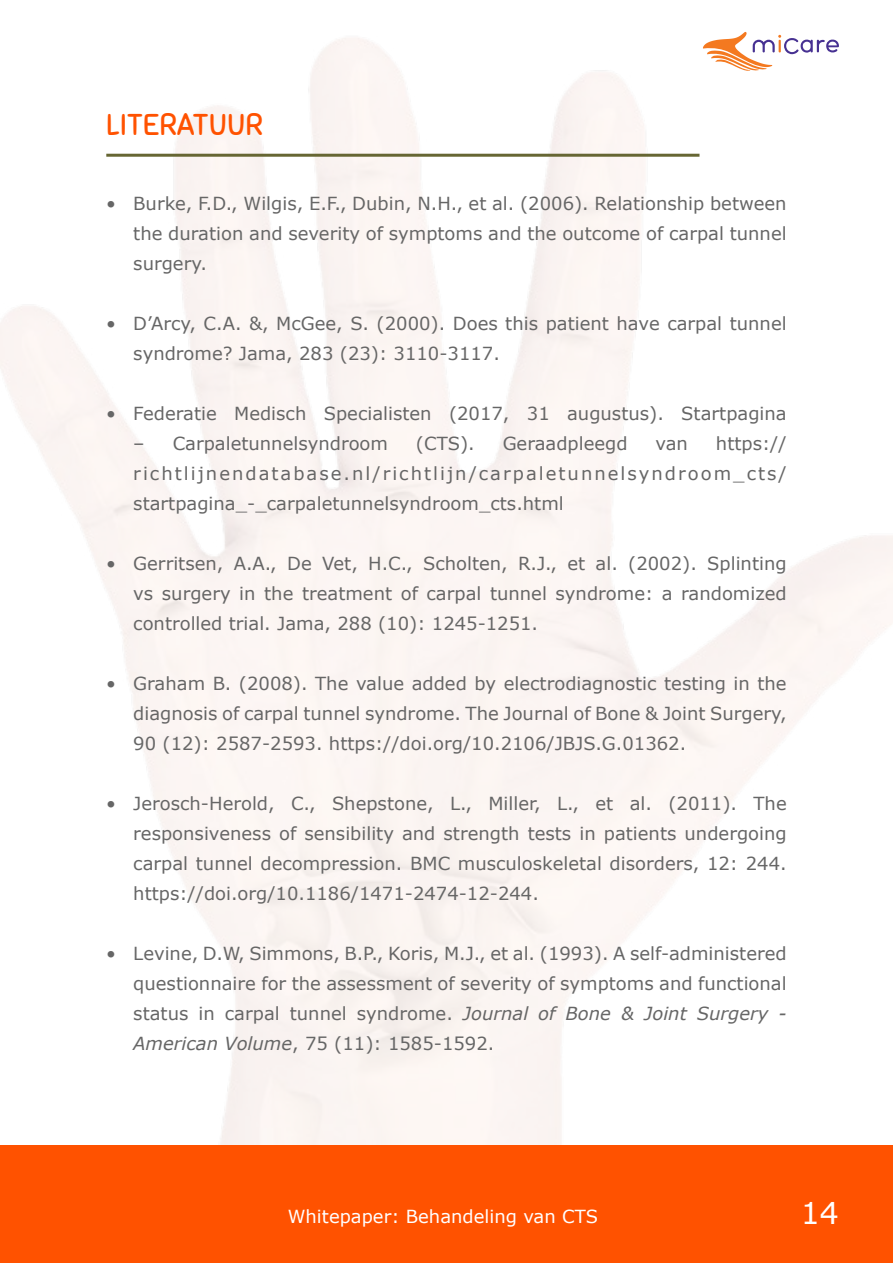
<style>
.page{position:relative;width:893px;height:1263px;background:#fff}
.page>*{position:absolute;margin:0;border:0;box-sizing:border-box;transform-origin:0 0}
.t1{font:30px "Sniglet";color:#ff5200}
.t2{font:30px "Verdana";color:#fff}
.t3{font:18px/30px "Verdana";color:#666;text-align:justify}
.t4{font:18px "Verdana";color:#fff}
.s1{font-style:italic}
</style>
<div class="page">
<div style="left:0;top:1145px;width:893px;height:118px;background:#ff5200"></div>
<img style="left:0;top:31px;width:893px;height:1113px">
<hr style="left:106px;top:154px;width:593px;height:3px;background:#663">
<h1 class="t1" style="left:106px;top:106px;width:158px">LITERATUUR</h1>
<p class="t3" style="left:133px;top:188px;width:655px;text-indent:-27px">• Burke, F.D., Wilgis, E.F., Dubin, N.H., et al. (2006). Relationship between the duration and severity of symptoms and the outcome of carpal tunnel surgery.</p>
<p class="t3" style="left:133px;top:308px;width:655px;text-indent:-27px">• D’Arcy, C.A. &amp;, McGee, S. (2000). Does this patient have carpal tunnel syndrome? Jama, 283 (23): 3110-3117.</p>
<p class="t3" style="left:106px;top:398px;width:682px">• Federatie Medisch Specialisten (2017, 31 augustus). Startpagina</p>
<p class="t3" style="left:133px;top:428px;width:256px">– Carpaletunnelsyndroom</p>
<p class="t3" style="left:416px;top:428px;width:60px">(CTS).</p>
<p class="t3" style="left:503px;top:428px;width:126px">Geraadpleegd</p>
<p class="t3" style="left:655px;top:428px;width:34px">van</p>
<p class="t3" style="left:133px;top:428px;width:655px;text-indent:583px">https:// richtlijnendatabase.nl/richtlijn/carpaletunnelsyndroom_cts/ startpagina_-_carpaletunnelsyndroom_cts.html</p>
<p class="t3" style="left:133px;top:548px;width:655px;text-indent:-27px">• Gerritsen, A.A., De Vet, H.C., Scholten, R.J., et al. (2002). Splinting vs surgery in the treatment of carpal tunnel syndrome: a randomized controlled trial. Jama, 288 (10): 1245-1251.</p>
<p class="t3" style="left:133px;top:668px;width:655px;text-indent:-27px">• Graham B. (2008). The value added by electrodiagnostic testing in the diagnosis of carpal tunnel syndrome. The Journal of Bone &amp; Joint Surgery, 90 (12): 2587-2593. https://doi.org/10.2106/JBJS.G.01362.</p>
<p class="t3" style="left:133px;top:788px;width:655px;text-indent:-27px">• Jerosch-Herold, C., Shepstone, L., Miller, L., et al. (2011). The responsiveness of sensibility and strength tests in patients undergoing carpal tunnel decompression. BMC musculoskeletal disorders, 12: 244. https://doi.org/10.1186/1471-2474-12-244.</p>
<p class="t3" style="left:133px;top:938px;width:655px;text-indent:-27px">• Levine, D.W, Simmons, B.P., Koris, M.J., et al. (1993). A self-administered questionnaire for the assessment of severity of symptoms and functional status in carpal tunnel syndrome. <span class="s1">Journal of Bone &amp; Joint Surgery - American Volume</span>, 75 (11): 1585-1592.</p>
<p class="t4" style="left:288px;top:1204px;width:312px">Whitepaper: Behandeling van CTS</p>
<h1 class="t2" style="left:801px;top:1192px;width:40px">14</h1>
</div>
